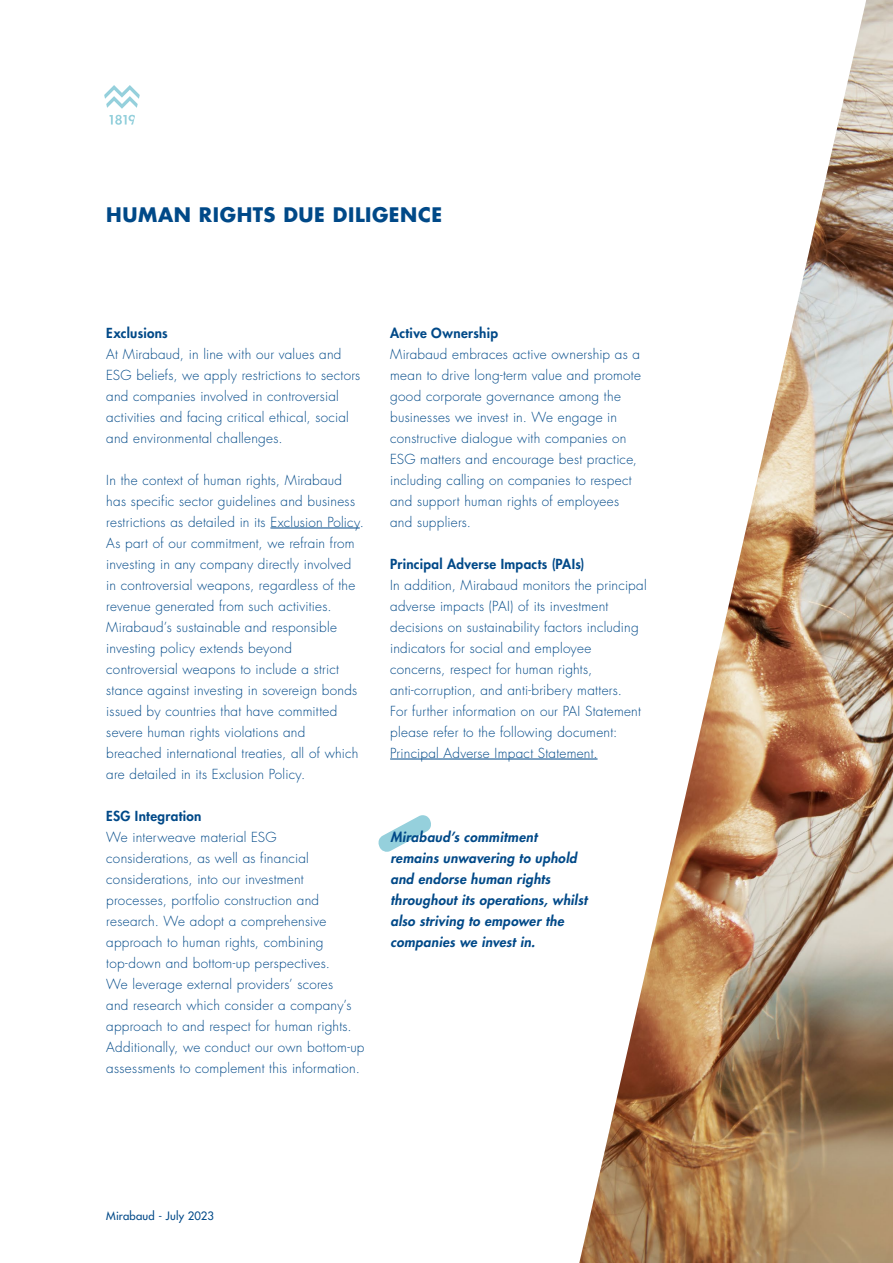
<style>
.page{position:relative;width:893px;height:1263px;background:#fff}
.page>*{position:absolute;margin:0;border:0;box-sizing:border-box;transform-origin:0 0}
.t1{font:700 19.5px "Futura Std";letter-spacing:.03em;color:#004988}
.t2{font:300 13.5px/21px "Futura Std";letter-spacing:.02em;color:#004988}
.t3{font:italic 800 13.5px/21px "Futura Std";letter-spacing:.02em;color:#004988}
.t4{font:800 13.5px "Futura Std";letter-spacing:.025em;color:#004988}
.t5{font:500 11.25px "Futura Std";letter-spacing:.02em;color:#004988}
</style>
<div class="page">
<img style="left:579px;top:0;width:314px;height:1263px">
<svg style="left:110px;top:115px;width:25px;height:10px"></svg>
<svg style="left:104px;top:85px;width:36px;height:24px"></svg>
<hr style="left:270px;top:528px;width:90px;height:1px;background:#004988">
<hr style="left:390px;top:759px;width:208px;height:1px;background:#004988">
<svg style="left:378px;top:815px;width:53px;height:37px"></svg>
<p class="t1" style="left:106px;top:202px;width:337px">HUMAN RIGHTS DUE DILIGENCE</p>
<p class="t4" style="left:106px;top:324px;width:63px">Exclusions</p>
<p class="t2" style="left:106px;top:344px;width:256px">At Mirabaud, in line with our values and ESG beliefs, we apply restrictions to sectors and companies involved in controversial activities and facing critical ethical, social and environmental challenges.</p>
<p class="t2" style="left:106px;top:470px;width:259px">In the context of human rights, Mirabaud has specific sector guidelines and business restrictions as detailed in its Exclusion Policy.<br>As part of our commitment, we refrain from investing in any company directly involved in controversial weapons, regardless of the revenue generated from such activities.<br>Mirabaud’s sustainable and responsible investing policy extends beyond controversial weapons to include a strict stance against investing in sovereign bonds issued by countries that have committed severe human rights violations and breached international treaties, all of which are detailed in its Exclusion Policy.</p>
<p class="t4" style="left:106px;top:807px;width:97px">ESG Integration</p>
<p class="t2" style="left:106px;top:827px;width:260px">We interweave material ESG considerations, as well as financial considerations, into our investment processes, portfolio construction and research. We adopt a comprehensive approach to human rights, combining top-down and bottom-up perspectives.<br>We leverage external providers’ scores<br>and research which consider a company’s approach to and respect for human rights.<br>Additionally, we conduct our own bottom-up assessments to complement this information.</p>
<p class="t4" style="left:390px;top:324px;width:109px">Active Ownership</p>
<p class="t2" style="left:390px;top:344px;width:252px">Mirabaud embraces active ownership as a mean to drive long-term value and promote good corporate governance among the businesses we invest in. We engage in constructive dialogue with companies on ESG matters and encourage best practice, including calling on companies to respect and support human rights of employees and suppliers.</p>
<p class="t4" style="left:390px;top:555px;width:196px">Principal Adverse Impacts (PAIs)</p>
<p class="t2" style="left:390px;top:575px;width:258px">In addition, Mirabaud monitors the principal adverse impacts (PAI) of its investment decisions on sustainability factors including indicators for social and employee concerns, respect for human rights, anti-corruption, and anti-bribery matters.<br>For further information on our PAI Statement please refer to the following document:<br>Principal Adverse Impact Statement.</p>
<p class="t3" style="left:390px;top:826px;width:198px">Mirabaud’s commitment remains unwavering to uphold and endorse human rights throughout its operations, whilst also striving to empower the companies we invest in.</p>
<p class="t5" style="left:106px;top:1209px;width:109px">Mirabaud - July 2023</p>
</div>
